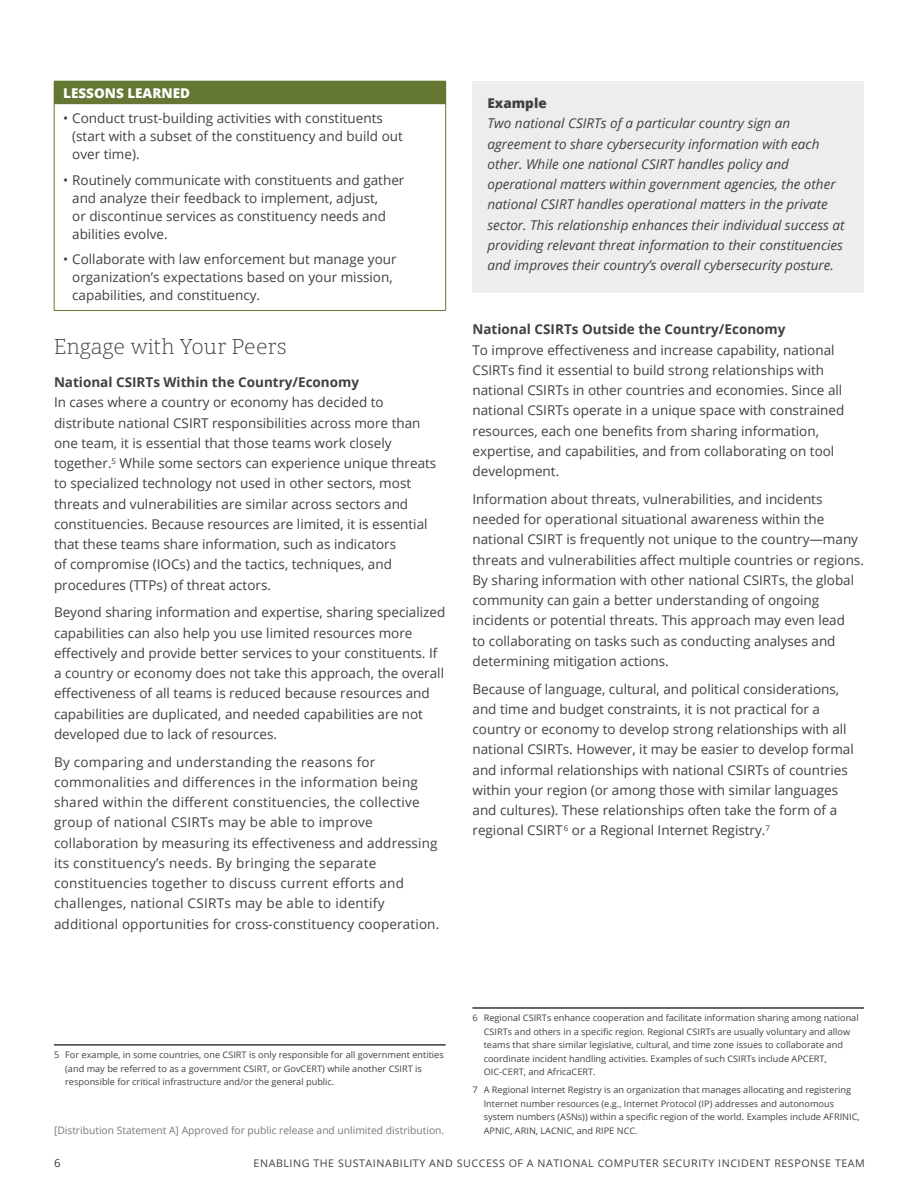
<style>
.page{position:relative;width:918px;height:1188px;background:#fff}
.page>*{position:absolute;margin:0;border:0;box-sizing:border-box;transform-origin:0 0}
.Section_Title{font:300 21px "Open Serif";color:#414042}
.Main_Body_Text{font:13.5px/20.2px "Open Sans";color:#414042}
.Main_Body_Text-2{font:13.5px/20.2px "Open Sans";letter-spacing:.02em;color:#414042}
.Main_Body_Text-3{font:italic 13.5px/20.2px "Open Sans";color:#414042}
.Paragraph_Title{font:700 13.5px "Open Sans";color:#414042}
.Barhead{font:800 13.5px "Open Sans";color:#fff}
.t1{font:11.25px "Open Sans";color:#414042}
.t2{font:10.5px "Open Sans";letter-spacing:.05em;color:#414042}
.t3{font:10.2px "Open Sans";color:#77787b}
.Footnote{font:9px/13.5px "Open Sans";color:#414042}
.s1{font-weight:800;font-style:normal}
</style>
<div class="page">
<div style="left:472px;top:81px;width:392px;height:212px;background:#ededee"></div>
<hr style="left:472px;top:1008px;width:392px;height:1px;background:#414042">
<div style="left:54px;top:81px;width:392px;height:23px;background:#647834"></div>
<hr style="left:54px;top:104px;width:1px;height:206px;background:#647834">
<hr style="left:445px;top:104px;width:1px;height:206px;background:#647834">
<hr style="left:54px;top:310px;width:392px;height:1px;background:#647834">
<hr style="left:54px;top:1045px;width:392px;height:1px;background:#414042">
<p class="Barhead" style="left:63px;top:82px;width:128px">LESSONS LEARNED</p>
<p class="Main_Body_Text" style="left:72px;top:109px;width:332px;line-height:18px;text-indent:-9px">• Conduct trust-building activities with constituents (start with a subset of the constituency and build out over time).</p>
<p class="Main_Body_Text" style="left:72px;top:170px;width:334px;line-height:18px;text-indent:-9px">• Routinely communicate with constituents and gather and analyze their feedback to implement, adjust,<br>or discontinue services as constituency needs and abilities evolve.</p>
<p class="Main_Body_Text" style="left:72px;top:250px;width:326px;line-height:18px;text-indent:-9px">• Collaborate with law enforcement but manage your organization’s expectations based on your mission, capabilities, and constituency.</p>
<p class="Section_Title" style="left:54px;top:332px;width:234px">Engage with Your Peers</p>
<p class="Paragraph_Title" style="left:54px;top:373px;width:307px">National CSIRTs Within the Country/Economy</p>
<p class="Main_Body_Text" style="left:54px;top:392px;width:384px">In cases where a country or economy has decided to distribute national CSIRT responsibilities across more than one team, it is essential that those teams work closely together.<sup>5</sup> While some sectors can experience unique threats to specialized technology not used in other sectors, most threats and vulnerabilities are similar across sectors and constituencies. Because resources are limited, it is essential that these teams share information, such as indicators<br>of compromise (IOCs) and the tactics, techniques, and procedures (TTPs) of threat actors.</p>
<p class="Main_Body_Text" style="left:54px;top:602px;width:393px">Beyond sharing information and expertise, sharing specialized capabilities can also help you use limited resources more effectively and provide better services to your constituents. If a country or economy does not take this approach, the overall effectiveness of all teams is reduced because resources and capabilities are duplicated, and needed capabilities are not developed due to lack of resources.</p>
<p class="Main_Body_Text-2" style="left:54px;top:751px;width:387px">By comparing and understanding the reasons for commonalities and differences in the information being shared within the different constituencies, the collective group of national CSIRTs may be able to improve collaboration by measuring its effectiveness and addressing its constituency’s needs. By bringing the separate constituencies together to discuss current efforts and challenges, national CSIRTs may be able to identify additional opportunities for cross-constituency cooperation.</p>
<p class="Main_Body_Text-3" style="left:488px;top:93px;width:358px"><span class="s1">Example<br></span>Two national CSIRTs of a particular country sign an agreement to share cybersecurity information with each other. While one national CSIRT handles policy and operational matters within government agencies, the other national CSIRT handles operational matters in the private sector. This relationship enhances their individual success at providing relevant threat information to their constituencies and improves their country’s overall cybersecurity posture.</p>
<p class="Paragraph_Title" style="left:472px;top:320px;width:315px">National CSIRTs Outside the Country/Economy</p>
<p class="Main_Body_Text" style="left:472px;top:339px;width:373px">To improve effectiveness and increase capability, national CSIRTs find it essential to build strong relationships with national CSIRTs in other countries and economies. Since all national CSIRTs operate in a unique space with constrained resources, each one benefits from sharing information, expertise, and capabilities, and from collaborating on tool development.</p>
<p class="Main_Body_Text" style="left:472px;top:488px;width:393px">Information about threats, vulnerabilities, and incidents needed for operational situational awareness within the national CSIRT is frequently not unique to the country—many threats and vulnerabilities affect multiple countries or regions.<br>By sharing information with other national CSIRTs, the global community can gain a better understanding of ongoing incidents or potential threats. This approach may even lead<br>to collaborating on tasks such as conducting analyses and determining mitigation actions.</p>
<p class="Main_Body_Text" style="left:472px;top:678px;width:383px">Because of language, cultural, and political considerations, and time and budget constraints, it is not practical for a country or economy to develop strong relationships with all national CSIRTs. However, it may be easier to develop formal and informal relationships with national CSIRTs of countries within your region (or among those with similar languages and cultures). These relationships often take the form of a regional CSIRT<sup>6</sup> or a Regional Internet Registry.<sup>7</sup></p>
<p class="Footnote" style="left:65px;top:1048px;width:380px;text-indent:-11px">5 For example, in some countries, one CSIRT is only responsible for all government entities (and may be referred to as a government CSIRT, or GovCERT) while another CSIRT is responsible for critical infrastructure and/or the general public.</p>
<p class="t3" style="left:54px;top:1123px;width:392px">[Distribution Statement A] Approved for public release and unlimited distribution.</p>
<p class="Footnote" style="left:484px;top:1011px;width:376px;text-indent:-11px">6 Regional CSIRTs enhance cooperation and facilitate information sharing among national CSIRTs and others in a specific region. Regional CSIRTs are usually voluntary and allow teams that share similar legislative, cultural, and time zone issues to collaborate and coordinate incident handling activities. Examples of such CSIRTs include APCERT, OIC-CERT, and AfricaCERT.</p>
<p class="Footnote" style="left:484px;top:1083px;width:378px;text-indent:-11px">7 A Regional Internet Registry is an organization that manages allocating and registering Internet number resources (e.g., Internet Protocol (IP) addresses and autonomous system numbers (ASNs)) within a specific region of the world. Examples include AFRINIC, APNIC, ARIN, LACNIC, and RIPE NCC.</p>
<p class="t1" style="left:54px;top:1155px;width:8px">6</p>
<p class="t2" style="left:254px;top:1156px;width:613px">ENABLING THE SUSTAINABILITY AND SUCCESS OF A NATIONAL COMPUTER SECURITY INCIDENT RESPONSE TEAM</p>
</div>
